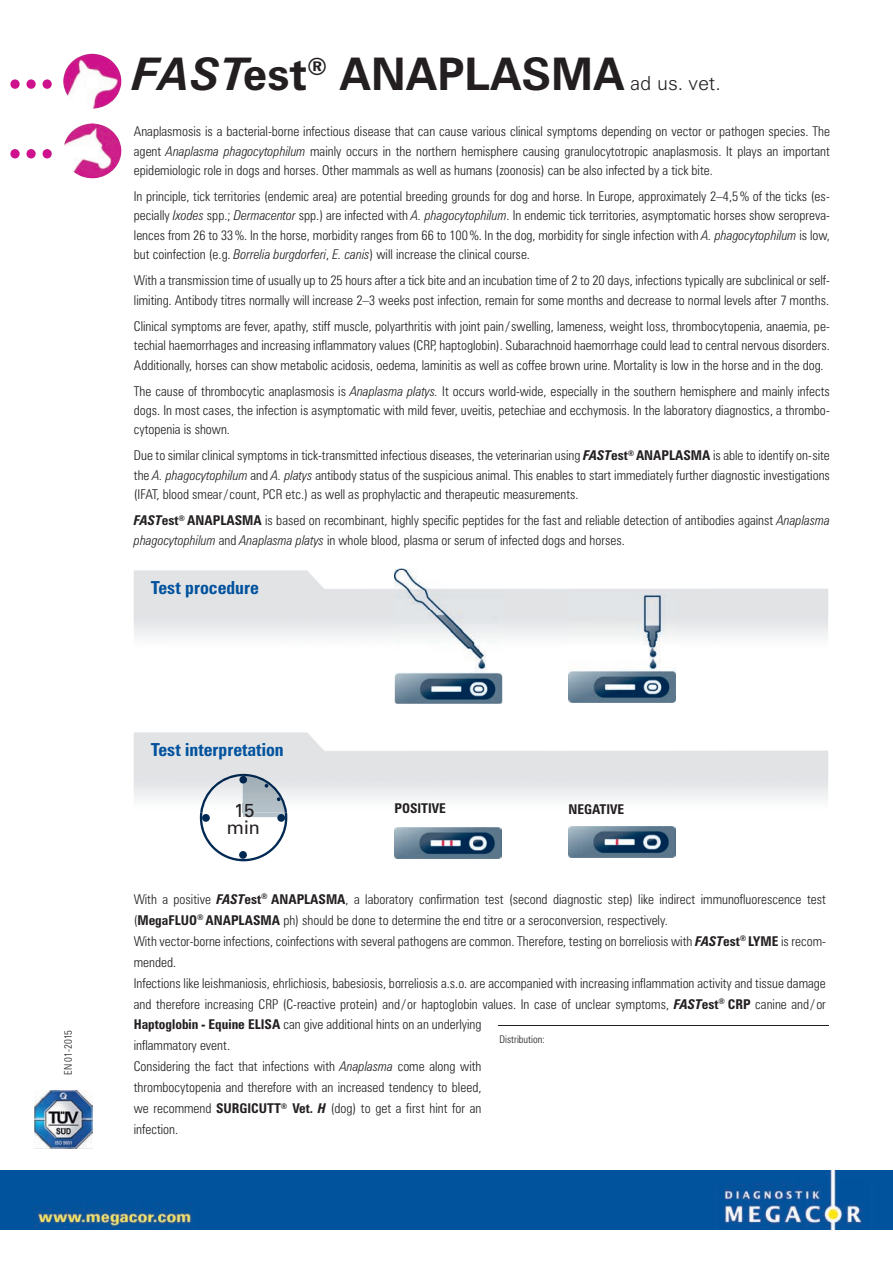
<style>
.page{position:relative;width:893px;height:1263px;background:#fff}
.page>*{position:absolute;margin:0;border:0;box-sizing:border-box;transform-origin:0 0}
.t1{font:700 45px "Zurich BT";color:#231f20}
.t2{font:300 19.5px "Zurich BT";color:#231f20}
.t3{font:18.75px/17px "Zurich BT";color:#231f20;text-align:center}
.t4{font:700 condensed 18px "Zurich BT";color:#01529e}
.t5{font:300 condensed 13.5px/19.5px "Zurich BT";color:#231f20;text-align:justify}
.t6{font:700 condensed 13.5px "Zurich BT";color:#231f20}
.t7{font:300 condensed 10.5px "Zurich BT";color:#231f20}
.s1{font-style:italic}
.s2{font-weight:700;font-style:italic}
.s3{font-weight:700}
</style>
<div class="page">
<img style="left:0;top:1170px;width:893px;height:59px">
<img style="left:63px;top:54px;width:59px;height:55px">
<img style="left:64px;top:123px;width:58px;height:55px">
<div style="left:43px;top:79px;width:9px;height:10px;background:#ce118c;border-radius:50%"></div>
<div style="left:43px;top:149px;width:9px;height:9px;background:#ce118c;border-radius:50%"></div>
<svg style="left:26px;top:79px;width:10px;height:10px"></svg>
<div style="left:26px;top:149px;width:10px;height:9px;background:#ce118c;border-radius:50%"></div>
<svg style="left:10px;top:79px;width:10px;height:10px"></svg>
<div style="left:10px;top:149px;width:10px;height:9px;background:#ce118c;border-radius:50%"></div>
<img style="left:394px;top:568px;width:108px;height:136px">
<img style="left:394px;top:570px;width:108px;height:81px">
<img style="left:568px;top:594px;width:108px;height:108px">
<img style="left:568px;top:826px;width:108px;height:32px">
<img style="left:394px;top:827px;width:108px;height:31px">
<hr style="left:498px;top:1026px;width:331px;height:1px;background:#231f20">
<img style="left:200px;top:774px;width:87px;height:23px">
<svg style="left:239px;top:776px;width:8px;height:8px"></svg>
<svg style="left:264px;top:784px;width:4px;height:4px"></svg>
<svg style="left:200px;top:797px;width:87px;height:64px"></svg>
<img style="left:35px;top:1090px;width:58px;height:58px">
<p class="t7" style="left:64px;top:1075px;width:47px;rotate:-90deg">EN 01-2015</p>
<h1 class="t1" style="left:133px;top:47px;width:493px"><span class="s1">FAST</span>est<sup>®</sup> ANAPLASMA</h1>
<h2 class="t2" style="left:630px;top:71px;width:92px">ad us. vet.</h2>
<p class="t5" style="left:134px;top:123px;width:697px">Anaplasmosis is a bacterial-borne infectious disease that can cause various clinical symptoms depending on vector or pathogen species. The agent <span class="s1">Anaplasma phagocytophilum</span> mainly occurs in the northern hemisphere causing granulocytotropic anaplasmosis. It plays an important epidemiologic role in dogs and horses. Other mammals as well as humans (zoonosis) can be also infected by a tick bite.</p>
<p class="t5" style="left:134px;top:187px;width:697px">In principle, tick territories (endemic area) are potential breeding grounds for dog and horse. In Europe, approximately 2–4,5 % of the ticks (es&shy;pecially <span class="s1">Ixodes</span> spp.; <span class="s1">Dermacentor</span> spp.) are infected with <span class="s1">A. phagocytophilum</span>. In endemic tick territories, asymptomatic horses show seropreva&shy;lences from 26 to 33 %. In the horse, morbidity ranges from 66 to 100 %. In the dog, morbidity for single infection with <span class="s1">A. phagocytophilum</span> is low, but coinfection (e.g. <span class="s1">Borrelia burgdorferi</span>, <span class="s1">E. canis</span>) will increase the clinical course.</p>
<p class="t5" style="left:134px;top:272px;width:697px">With a transmission time of usually up to 25 hours after a tick bite and an incubation time of 2 to 20 days, infections typically are subclinical or self&shy;limiting. Antibody titres normally will increase 2–3 weeks post infection, remain for some months and decrease to normal levels after 7 months.</p>
<p class="t5" style="left:134px;top:317px;width:697px">Clinical symptoms are fever, apathy, stiff muscle, polyarthritis with joint pain / swelling, lameness, weight loss, thrombocytopenia, anaemia, pe&shy;techial haemorrhages and increasing inflammatory values (CRP, haptoglobin). Subarachnoid haemorrhage could lead to central nervous disorders.<br>Additionally, horses can show metabolic acidosis, oedema, laminitis as well as coffee brown urine. Mortality is low in the horse and in the dog.</p>
<p class="t5" style="left:134px;top:382px;width:697px">The cause of thrombocytic anaplasmosis is <span class="s1">Anaplasma platys.</span> It occurs world-wide, especially in the southern hemisphere and mainly infects dogs. In most cases, the infection is asymptomatic with mild fever, uveitis, petechiae and ecchymosis. In the laboratory diagnostics, a thrombo&shy;cytopenia is shown.</p>
<p class="t5" style="left:134px;top:447px;width:697px">Due to similar clinical symptoms in tick-transmitted infectious diseases, the veterinarian using <span class="s2">FAST</span><span class="s3">est</span><sup>®</sup> <span class="s3">ANAPLASMA</span> is able to identify on-site the <span class="s1">A. phagocytophilum</span> and <span class="s1">A. platys</span> antibody status of the suspicious animal. This enables to start immediately further diagnostic investigations (IFAT, blood smear / count, PCR etc.) as well as prophylactic and therapeutic measurements.</p>
<p class="t5" style="left:134px;top:512px;width:697px"><span class="s2">FAST</span><span class="s3">est</span><sup>®</sup> <span class="s3">ANAPLASMA</span> is based on recombinant, highly specific peptides for the fast and reliable detection of antibodies against <span class="s1">Anaplasma phagocytophilum</span> and <span class="s1">Anaplasma platys</span> in whole blood, plasma or serum of infected dogs and horses.</p>
<h3 class="t4" style="left:151px;top:581px;width:109px">Test procedure</h3>
<h3 class="t4" style="left:151px;top:743px;width:134px">Test interpretation</h3>
<h3 class="t3" style="left:227px;top:802px;width:34px">15 min</h3>
<p class="t6" style="left:394px;top:803px;width:53px">POSITIVE</p>
<p class="t6" style="left:568px;top:804px;width:57px">NEGATIVE</p>
<p class="t5" style="left:134px;top:890px;width:694px;line-height:21px;text-align:left">With a positive <span class="s2">FAST</span><span class="s3">est</span><sup>®</sup> <span class="s3">ANAPLASMA</span>, a laboratory confirmation test (second diagnostic step) like indirect immunofluorescence test (<span class="s3">MegaFLUO</span><sup>®</sup> <span class="s3">ANAPLASMA</span> ph) should be done to determine the end titre or a seroconversion, respectively.<br>With vector-borne infections, coinfections with several pathogens are common. Therefore, testing on borreliosis with <span class="s2">FAST</span><span class="s3">est</span><sup>®</sup> <span class="s3">LYME</span> is recom&shy;mended.<br>Infections like leishmaniosis, ehrlichiosis, babesiosis, borreliosis a.s.o. are accompanied with increasing inflammation activity and tissue damage and therefore increasing CRP (C-reactive protein) and / or haptoglobin values. In case of unclear symptoms, <span class="s2">FAST</span><span class="s3">est</span><sup>®</sup> <span class="s3">CRP</span> canine and / or <span class="s3">Haptoglobin - Equine ELISA</span> can give additional hints on an underlying<br>inflammatory event.<br>Considering the fact that infections with <span class="s1">Anaplasma</span> come along with<br>thrombocytopenia and therefore with an increased tendency to bleed,<br>we recommend <span class="s3">SURGICUTT</span><sup>®</sup> <span class="s3">Vet.</span> <span class="s2">H</span> (dog) to get a first hint for an<br>infection.</p>
<p class="t7" style="left:499px;top:1036px;width:47px">Distribution:</p>
</div>
